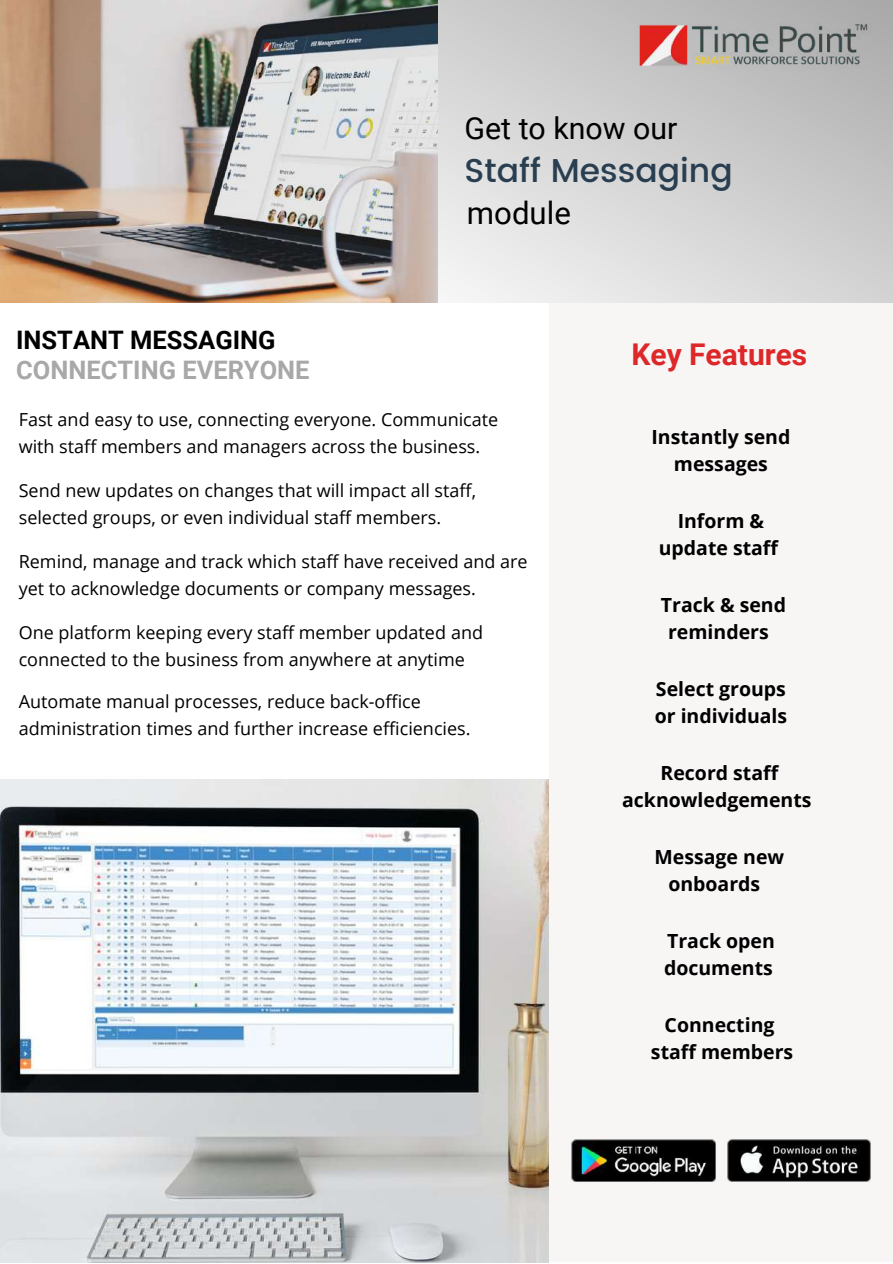
<style>
.page{position:relative;width:893px;height:1264px;background:#fff}
.page>*{position:absolute;margin:0;border:0;box-sizing:border-box;transform-origin:0 0}
.t1{font:500 33px "Poppins";color:#293f51}
.t2{font:31.2px "Roboto";color:#000}
.t3{font:30.3px "Roboto";color:#000}
.t4{font:700 30px "Roboto";color:#dd282a}
.t5{font:700 25.5px "Roboto";color:#a8a8a8}
.t6{font:700 25.5px "Roboto";color:#000}
.t7{font:700 19.5px/27px "Open Sans";color:#000;text-align:center}
.t8{font:18px/27px "Open Sans";color:#000}
</style>
<div class="page">
<div style="left:549px;top:298px;width:343px;height:964px;background:#f8f5f5"></div>
<svg style="left:437px;top:0;width:455px;height:302px;background:#d2d2d2"></svg>
<img style="left:0;top:0;width:437px;height:302px">
<img style="left:635px;top:12px;width:236px;height:67px">
<img style="left:0;top:779px;width:549px;height:483px">
<img style="left:727px;top:1139px;width:143px;height:42px">
<img style="left:571px;top:1139px;width:144px;height:42px">
<h3 class="t3" style="left:464px;top:111px;width:214px">Get to know our</h3>
<h1 class="t1" style="left:464px;top:151px;width:270px">Staff Messaging</h1>
<h3 class="t6" style="left:16px;top:325px;width:261px">INSTANT MESSAGING</h3>
<h3 class="t5" style="left:16px;top:355px;width:295px">CONNECTING EVERYONE</h3>
<h2 class="t2" style="left:467px;top:195px;width:105px">module</h2>
<p class="t8" style="left:19px;top:405px;width:481px">Fast and easy to use, connecting everyone. Communicate with staff members and managers across the business.</p>
<p class="t8" style="left:19px;top:476px;width:459px">Send new updates on changes that will impact all staff, selected groups, or even individual staff members.</p>
<p class="t8" style="left:19px;top:547px;width:510px">Remind, manage and track which staff have received and are yet to acknowledge documents or company messages.</p>
<h3 class="t4" style="left:631px;top:337px;width:177px">Key Features</h3>
<p class="t7" style="left:651px;top:423px;width:140px">Instantly send messages</p>
<p class="t7" style="left:658px;top:507px;width:121px">Inform &amp; update staff</p>
<p class="t7" style="left:661px;top:590px;width:127px">Track &amp; send</p>
<p class="t8" style="left:19px;top:618px;width:466px">One platform keeping every staff member updated and</p>
<p class="t7" style="left:668px;top:617px;width:102px">reminders</p>
<p class="t8" style="left:19px;top:645px;width:447px">connected to the business from anywhere at anytime</p>
<p class="t8" style="left:19px;top:687px;width:453px">Automate manual processes, reduce back-office administration times and further increase efficiencies.</p>
<p class="t7" style="left:654px;top:674px;width:134px;text-align:left">Select groups or individuals</p>
<p class="t7" style="left:622px;top:759px;width:191px">Record staff acknowledgements</p>
<p class="t7" style="left:654px;top:843px;width:131px">Message new onboards</p>
<p class="t7" style="left:664px;top:927px;width:112px;text-align:left">Track open documents</p>
<p class="t7" style="left:651px;top:1011px;width:144px">Connecting staff members</p>
</div>
